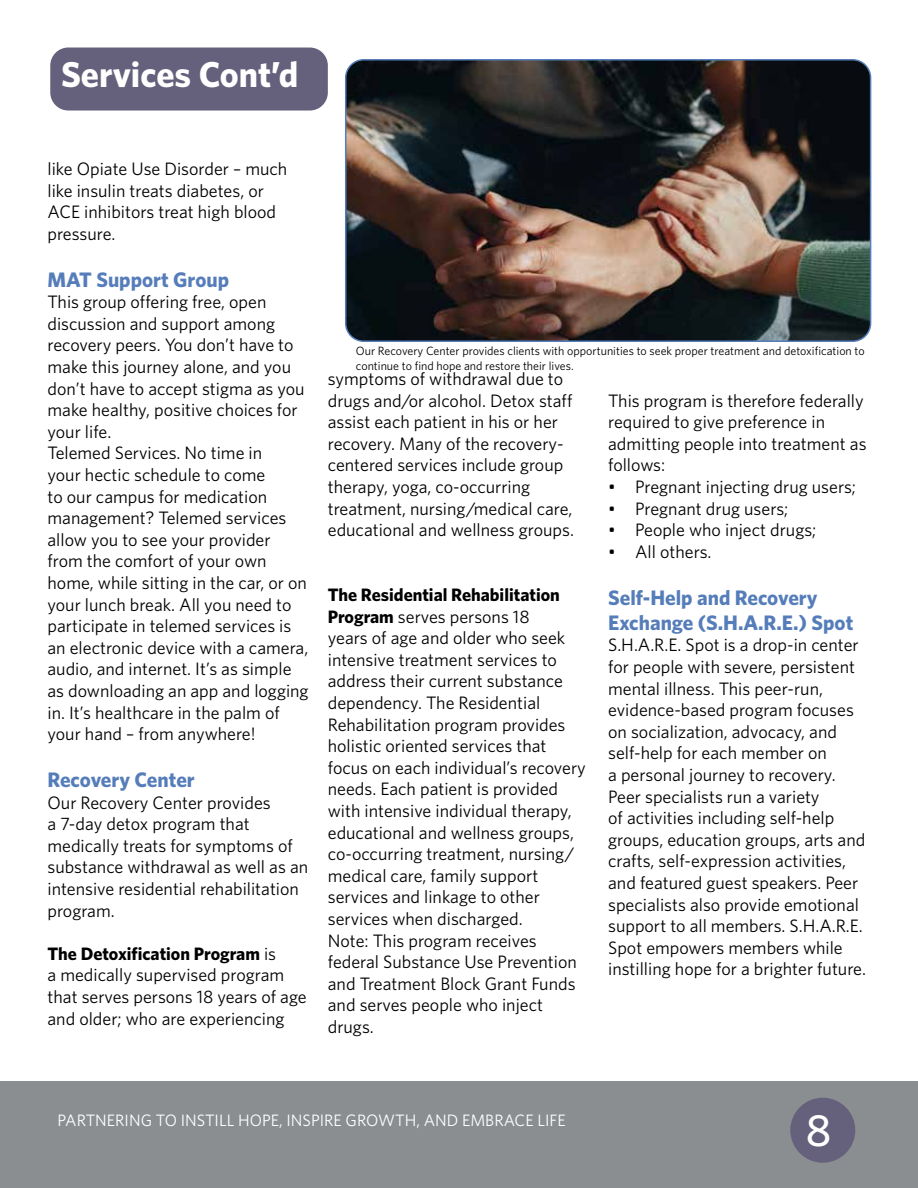
<style>
.page{position:relative;width:918px;height:1188px;background:#fff}
.page>*{position:absolute;margin:0;border:0;box-sizing:border-box;transform-origin:0 0}
.t1{font:500 45px "Whitney";color:#fff}
.t2{font:700 36px "Whitney";color:#fff}
.t3{font:700 21px/25.2px "Whitney";color:#557dba}
.t4{font:18px/21.6px "Whitney";color:#000}
.t5{font:16.5px "Whitney";color:#fff}
.t6{font:12px/14.4px "Whitney";color:#000}
.s1{font-weight:700}
</style>
<div class="page">
<div style="left:0;top:1082px;width:918px;height:106px;background:#8b8e90"></div>
<div style="left:790px;top:1098px;width:65px;height:65px;background:#65607c;border-radius:50%"></div>
<div style="left:50px;top:48px;width:278px;height:63px;background:#65607c;border-radius:18px"></div>
<img style="left:346px;top:60px;width:525px;height:281px">
<div style="left:345px;top:59px;width:526px;height:283px;border:2px solid #557dba;border-radius:18px"></div>
<h2 class="t2" style="left:61px;top:53px;width:239px">Services Cont’d</h2>
<p class="t4" style="left:48px;top:157px;width:241px">like Opiate Use Disorder – much like insulin treats diabetes, or<br>ACE inhibitors treat high blood pressure.</p>
<p class="t3" style="left:48px;top:266px;width:183px">MAT Support Group</p>
<p class="t4" style="left:48px;top:291px;width:263px">This group offering free, open discussion and support among recovery peers. You don’t have to make this journey alone, and you don’t have to accept stigma as you make healthy, positive choices for your life.<br>Telemed Services. No time in<br>your hectic schedule to come<br>to our campus for medication management? Telemed services allow you to see your provider from the comfort of your own home, while sitting in the car, or on your lunch break. All you need to participate in telemed services is an electronic device with a camera, audio, and internet. It’s as simple as downloading an app and logging in. It’s healthcare in the palm of your hand – from anywhere!</p>
<p class="t3" style="left:48px;top:766px;width:149px">Recovery Center</p>
<p class="t4" style="left:48px;top:791px;width:262px">Our Recovery Center provides<br>a 7-day detox program that medically treats for symptoms of substance withdrawal as well as an intensive residential rehabilitation program.</p>
<p class="t4" style="left:48px;top:942px;width:261px"><span class="s1">The Detoxification Program</span> is<br>a medically supervised program that serves persons 18 years of age and older; who are experiencing</p>
<p class="t6" style="left:356px;top:343px;width:510px">Our Recovery Center provides clients with opportunities to seek proper treatment and detoxification to continue to find hope and restore their lives.</p>
<p class="t4" style="left:328px;top:367px;width:248px">symptoms of withdrawal due to drugs and/or alcohol. Detox staff assist each patient in his or her recovery. Many of the recovery&shy;centered services include group therapy, yoga, co-occurring treatment, nursing/medical care, educational and wellness groups.</p>
<p class="t4" style="left:608px;top:389px;width:260px">This program is therefore federally required to give preference in admitting people into treatment as follows:</p>
<p class="t4" style="left:608px;top:475px;width:249px">• Pregnant injecting drug users;</p>
<p class="t4" style="left:608px;top:497px;width:182px">• Pregnant drug users;</p>
<p class="t4" style="left:608px;top:519px;width:210px">• People who inject drugs;</p>
<p class="t4" style="left:608px;top:540px;width:105px">• All others.</p>
<p class="t3" style="left:608px;top:584px;width:247px">Self-Help and Recovery<br>Exchange (S.H.A.R.E.) Spot</p>
<p class="t4" style="left:608px;top:634px;width:259px">S.H.A.R.E. Spot is a drop-in center for people with severe, persistent mental illness. This peer-run, evidence-based program focuses on socialization, advocacy, and self-help for each member on<br>a personal journey to recovery.<br>Peer specialists run a variety<br>of activities including self-help groups, education groups, arts and crafts, self-expression activities, and featured guest speakers. Peer specialists also provide emotional support to all members. S.H.A.R.E.<br>Spot empowers members while instilling hope for a brighter future.</p>
<p class="t4" style="left:328px;top:583px;width:260px"><span class="s1">The Residential Rehabilitation<br>Program</span> serves persons 18<br>years of age and older who seek intensive treatment services to address their current substance dependency. The Residential<br>Rehabilitation program provides holistic oriented services that focus on each individual’s recovery needs. Each patient is provided with intensive individual therapy, educational and wellness groups, co-occurring treatment, nursing/ medical care, family support services and linkage to other services when discharged.<br>Note: This program receives federal Substance Use Prevention and Treatment Block Grant Funds and serves people who inject drugs.</p>
<p class="t5" style="left:58px;top:1110px;width:510px">PARTNERING TO INSTILL HOPE, INSPIRE GROWTH, AND EMBRACE LIFE</p>
<h1 class="t1" style="left:806px;top:1103px;width:27px">8</h1>
</div>
